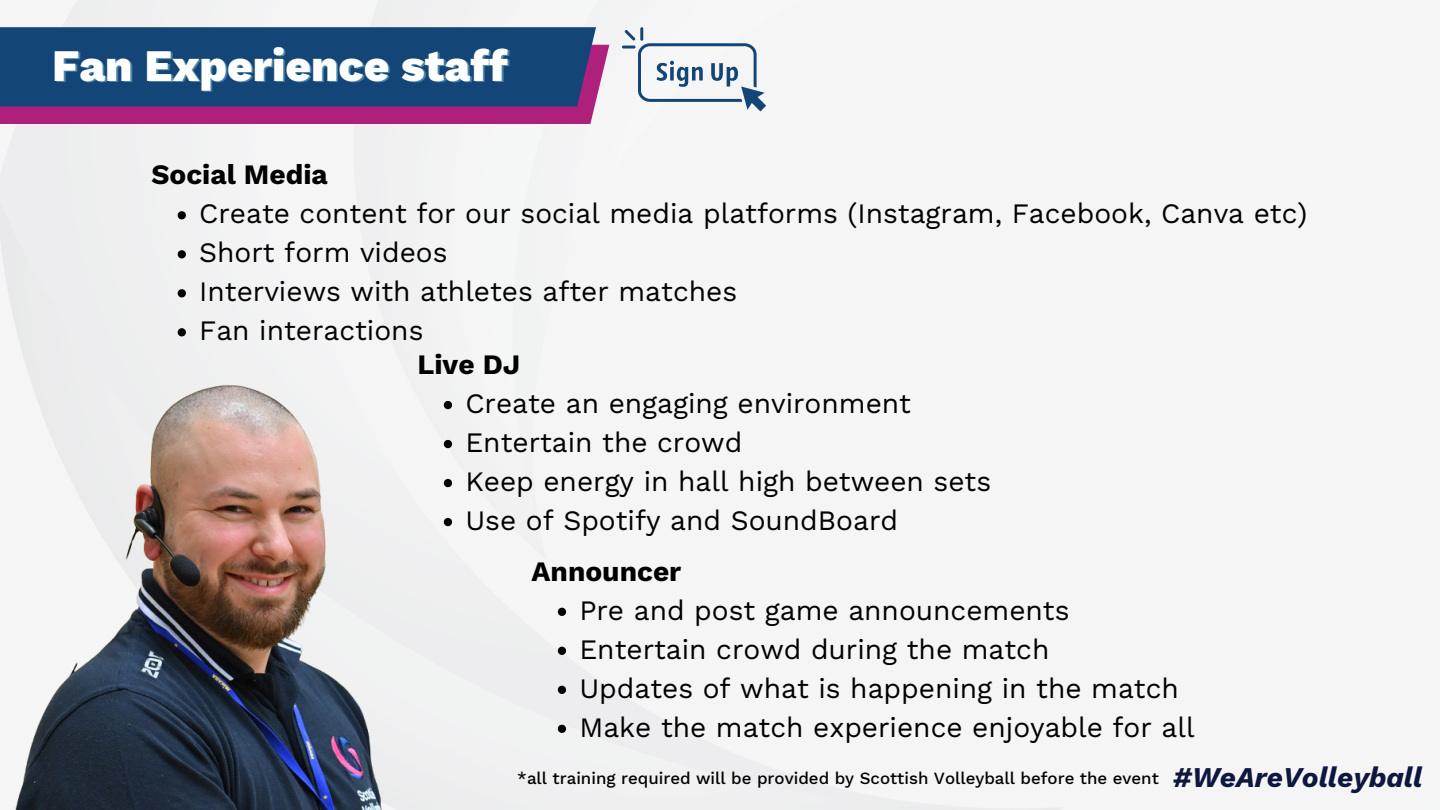
<style>
.page{position:relative;width:1440px;height:810px;background:#fff}
.page>*{position:absolute;margin:0;border:0;box-sizing:border-box;transform-origin:0 0}
.t1{font:800 44.3px "Work Sans";color:#fff}
.t2{font:28.1px "Work Sans";color:#000}
.t3{font:700 28.1px "Work Sans";color:#000}
.t4{font:italic 700 28.1px "Work Sans";color:#0e1740}
.t5{font:500 16.9px "Work Sans";color:#000}
</style>
<div class="page">
<div style="left:0;top:45px;width:609px;height:79px;background:#ae207b"></div>
<div style="left:0;top:27px;width:596px;height:80px;background:#144577"></div>
<hr style="left:640px;top:27px;width:3px;height:14px;background:#144577">
<hr style="left:622px;top:46px;width:14px;height:3px;background:#144577">
<svg style="left:625px;top:30px;width:141px;height:81px"></svg>
<img style="left:12px;top:364px;width:392px;height:446px">
<svg style="left:178px;top:211px;width:8px;height:8px"></svg>
<svg style="left:178px;top:250px;width:8px;height:8px"></svg>
<svg style="left:178px;top:289px;width:8px;height:8px"></svg>
<svg style="left:178px;top:328px;width:8px;height:8px"></svg>
<svg style="left:558px;top:608px;width:8px;height:8px"></svg>
<svg style="left:558px;top:647px;width:8px;height:8px"></svg>
<svg style="left:558px;top:686px;width:8px;height:8px"></svg>
<svg style="left:558px;top:725px;width:8px;height:8px"></svg>
<svg style="left:444px;top:401px;width:8px;height:8px"></svg>
<svg style="left:444px;top:440px;width:8px;height:8px"></svg>
<svg style="left:444px;top:479px;width:8px;height:8px"></svg>
<svg style="left:444px;top:518px;width:8px;height:8px"></svg>
<p class="t1" style="left:52px;top:39px;width:457px">Fan Experience staff</p>
<h2 class="t3" style="left:151px;top:158px;width:178px">Social Media</h2>
<p class="t2" style="left:199px;top:197px;width:1110px">Create content for our social media platforms (Instagram, Facebook, Canva etc)</p>
<p class="t2" style="left:199px;top:236px;width:250px">Short form videos</p>
<p class="t2" style="left:199px;top:275px;width:539px">Interviews with athletes after matches</p>
<p class="t2" style="left:199px;top:314px;width:226px">Fan interactions</p>
<p class="t3" style="left:418px;top:348px;width:104px">Live DJ</p>
<h2 class="t2" style="left:465px;top:387px;width:447px">Create an engaging environment</h2>
<p class="t2" style="left:465px;top:426px;width:279px">Entertain the crowd</p>
<p class="t2" style="left:465px;top:465px;width:527px">Keep energy in hall high between sets</p>
<p class="t2" style="left:465px;top:504px;width:434px">Use of Spotify and SoundBoard</p>
<p class="t3" style="left:532px;top:555px;width:151px">Announcer</p>
<h2 class="t2" style="left:579px;top:594px;width:492px">Pre and post game announcements</h2>
<p class="t2" style="left:579px;top:633px;width:472px">Entertain crowd during the match</p>
<p class="t2" style="left:579px;top:672px;width:601px">Updates of what is happening in the match</p>
<p class="t2" style="left:579px;top:711px;width:617px">Make the match experience enjoyable for all</p>
<p class="t5" style="left:517px;top:768px;width:643px">*all training required will be provided by Scottish Volleyball before the event</p>
<h1 class="t4" style="left:1173px;top:761px;width:251px">#WeAreVolleyball</h1>
</div>
